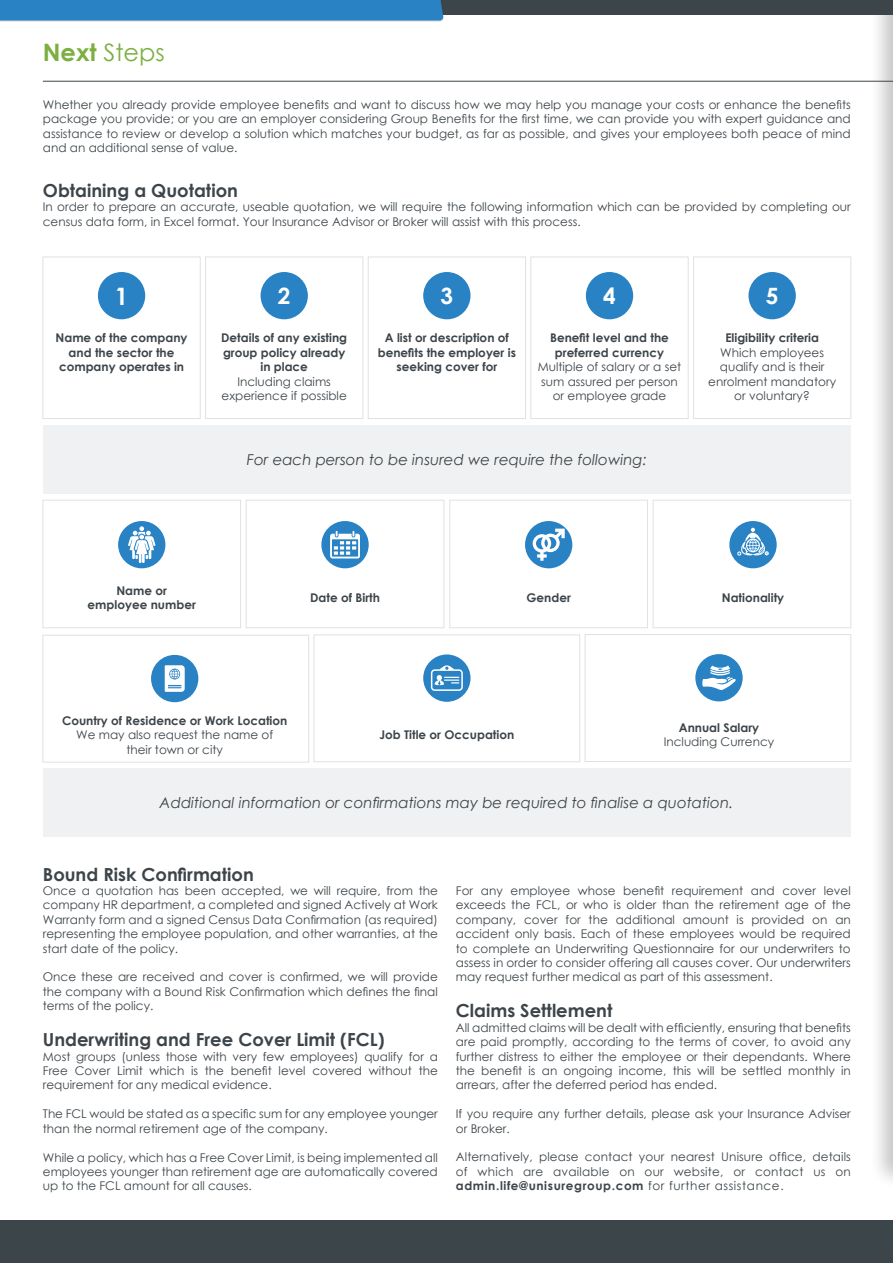
<style>
.page{position:relative;width:893px;height:1263px;background:#fff}
.page>*{position:absolute;margin:0;border:0;box-sizing:border-box;transform-origin:0 0}
.t1{font:24px "Century Gothic";color:#7bb041}
.t2{font:700 24px "Century Gothic";color:#fff}
.t3{font:700 22.5px "Century Gothic";color:#fff}
.t4{font:700 18px "Century Gothic";color:#3d454a}
.t5{font:italic 15px "Century Gothic";color:#3d454a}
.t6{font:12px/14.4px "Century Gothic";color:#3d454a;text-align:justify}
.t7{font:700 12px/14.4px "Century Gothic";color:#3d454a;text-align:center}
.s1{font-weight:700}
</style>
<div class="page">
<div style="left:869px;top:0;width:24px;height:1190px;background:#231f20;opacity:.25"></div>
<svg style="left:892px;top:14px;width:1px;height:1150px"></svg>
<div style="left:0;top:1220px;width:893px;height:43px;background:#3c4549"></div>
<hr style="left:43px;top:81px;width:850px;height:1px;background:#3d454a">
<div style="left:205px;top:257px;width:158px;height:162px;background:#fff;border:1px solid #e2e1e2"></div>
<div style="left:368px;top:257px;width:158px;height:162px;background:#fff;border:1px solid #e2e1e2"></div>
<div style="left:530px;top:257px;width:159px;height:162px;background:#fff;border:1px solid #e2e1e2"></div>
<div style="left:693px;top:257px;width:158px;height:162px;background:#fff;border:1px solid #e2e1e2"></div>
<div style="left:43px;top:257px;width:158px;height:162px;background:#fff;border:1px solid #e2e1e2"></div>
<div style="left:261px;top:272px;width:47px;height:47px;background:#2882c4;border-radius:50%"></div>
<div style="left:423px;top:272px;width:47px;height:47px;background:#2882c4;border-radius:50%"></div>
<div style="left:586px;top:272px;width:47px;height:47px;background:#2882c4;border-radius:50%"></div>
<div style="left:748px;top:272px;width:48px;height:47px;background:#2882c4;border-radius:50%"></div>
<div style="left:98px;top:272px;width:47px;height:47px;background:#2882c4;border-radius:50%"></div>
<div style="left:43px;top:425px;width:808px;height:68px;background:#f0f1f2"></div>
<div style="left:43px;top:769px;width:808px;height:68px;background:#f0f1f2"></div>
<div style="left:43px;top:635px;width:266px;height:127px;background:#fff;border:1px solid #e2e1e2"></div>
<div style="left:314px;top:634px;width:266px;height:128px;background:#fff;border:1px solid #e2e1e2"></div>
<div style="left:585px;top:634px;width:266px;height:128px;background:#fff;border:1px solid #e2e1e2"></div>
<div style="left:151px;top:655px;width:47px;height:47px;background:#2882c4;border-radius:50%"></div>
<svg style="left:165px;top:665px;width:20px;height:27px"></svg>
<div style="left:695px;top:654px;width:48px;height:47px;background:#2882c4;border-radius:50%"></div>
<svg style="left:702px;top:665px;width:34px;height:25px"></svg>
<div style="left:423px;top:654px;width:47px;height:48px;background:#2882c4;border-radius:50%"></div>
<svg style="left:431px;top:665px;width:32px;height:26px"></svg>
<div style="left:246px;top:500px;width:198px;height:128px;background:#fff;border:1px solid #e2e1e2"></div>
<div style="left:449px;top:500px;width:199px;height:128px;background:#fff;border:1px solid #e2e1e2"></div>
<div style="left:653px;top:500px;width:198px;height:128px;background:#fff;border:1px solid #e2e1e2"></div>
<div style="left:43px;top:500px;width:198px;height:128px;background:#fff;border:1px solid #e2e1e2"></div>
<div style="left:321px;top:521px;width:48px;height:47px;background:#2882c4;border-radius:50%"></div>
<svg style="left:330px;top:531px;width:30px;height:27px"></svg>
<div style="left:729px;top:521px;width:48px;height:47px;background:#2882c4;border-radius:50%"></div>
<svg style="left:737px;top:528px;width:32px;height:28px"></svg>
<div style="left:118px;top:521px;width:47px;height:47px;background:#2882c4;border-radius:50%"></div>
<svg style="left:128px;top:526px;width:28px;height:37px"></svg>
<div style="left:525px;top:521px;width:47px;height:47px;background:#2882c4;border-radius:50%"></div>
<svg style="left:533px;top:529px;width:32px;height:32px"></svg>
<div style="left:6px;top:0;width:887px;height:14px;background:#3c4549"></div>
<div style="left:0;top:0;width:444px;height:22px;background:#7ca8c8"></div>
<div style="left:0;top:0;width:444px;height:20px;background:#2882c4"></div>
<h1 class="t1" style="left:43px;top:35px;width:123px"><span class="s1">Next</span> Steps</h1>
<p class="t6" style="left:43px;top:97px;width:809px">Whether you already provide employee benefits and want to discuss how we may help you manage your costs or enhance the benefits package you provide; or you are an employer considering Group Benefits for the first time, we can provide you with expert guidance and assistance to review or develop a solution which matches your budget, as far as possible, and gives your employees both peace of mind and an additional sense of value.</p>
<h3 class="t4" style="left:43px;top:177px;width:197px">Obtaining a Quotation</h3>
<p class="t6" style="left:43px;top:200px;width:809px">In order to prepare an accurate, useable quotation, we will require the following information which can be provided by completing our census data form, in Excel format. Your Insurance Advisor or Broker will assist with this process.</p>
<h1 class="t2" style="left:115px;top:278px;width:15px">1</h1>
<h2 class="t3" style="left:278px;top:279px;width:14px">2</h2>
<h2 class="t3" style="left:441px;top:279px;width:14px">3</h2>
<h2 class="t3" style="left:603px;top:279px;width:14px">4</h2>
<h2 class="t3" style="left:766px;top:279px;width:14px">5</h2>
<p class="t7" style="left:56px;top:330px;width:133px">Name of the company and the sector the company operates in</p>
<p class="t7" style="left:221px;top:330px;width:127px">Details of any existing group policy already in place</p>
<p class="t6" style="left:222px;top:374px;width:127px;text-align:center">Including claims experience if possible</p>
<p class="t7" style="left:378px;top:330px;width:140px">A list or description of benefits the employer is seeking cover for</p>
<p class="t7" style="left:550px;top:330px;width:120px">Benefit level and the preferred currency</p>
<p class="t6" style="left:538px;top:360px;width:145px;text-align:center">Multiple of salary or a set sum assured per person or employee grade</p>
<p class="t5" style="left:247px;top:449px;width:401px">For each person to be insured we require the following:</p>
<p class="t7" style="left:725px;top:330px;width:95px">Eligibility criteria</p>
<p class="t6" style="left:708px;top:345px;width:129px;text-align:center">Which employees qualify and is their enrolment mandatory or voluntary?</p>
<p class="t7" style="left:88px;top:583px;width:110px">Name or employee number</p>
<p class="t7" style="left:310px;top:590px;width:71px">Date of Birth</p>
<p class="t7" style="left:526px;top:590px;width:46px">Gender</p>
<p class="t7" style="left:722px;top:590px;width:64px">Nationality</p>
<p class="t7" style="left:62px;top:713px;width:227px">Country of Residence or Work Location</p>
<p class="t6" style="left:76px;top:728px;width:199px;text-align:center">We may also request the name of their town or city</p>
<p class="t7" style="left:379px;top:727px;width:136px">Job Title or Occupation</p>
<p class="t7" style="left:679px;top:720px;width:82px">Annual Salary</p>
<p class="t6" style="left:664px;top:734px;width:112px">Including Currency</p>
<p class="t5" style="left:160px;top:792px;width:575px">Additional information or confirmations may be required to finalise a quotation.</p>
<h3 class="t4" style="left:43px;top:860px;width:212px">Bound Risk Confirmation</h3>
<p class="t6" style="left:43px;top:883px;width:396px">Once a quotation has been accepted, we will require, from the company HR department, a completed and signed Actively at Work Warranty form and a signed Census Data Confirmation (as required) representing the employee population, and other warranties, at the start date of the policy.</p>
<p class="t6" style="left:43px;top:970px;width:396px">Once these are received and cover is confirmed, we will provide the company with a Bound Risk Confirmation which defines the final terms of the policy.</p>
<h3 class="t4" style="left:43px;top:1026px;width:343px">Underwriting and Free Cover Limit (FCL)</h3>
<p class="t6" style="left:43px;top:1049px;width:396px">Most groups (unless those with very few employees) qualify for a Free Cover Limit which is the benefit level covered without the requirement for any medical evidence.</p>
<p class="t6" style="left:43px;top:1106px;width:396px">The FCL would be stated as a specific sum for any employee younger than the normal retirement age of the company.</p>
<p class="t6" style="left:43px;top:1150px;width:396px">While a policy, which has a Free Cover Limit, is being implemented all employees younger than retirement age are automatically covered up to the FCL amount for all causes.</p>
<p class="t6" style="left:456px;top:883px;width:396px">For any employee whose benefit requirement and cover level exceeds the FCL, or who is older than the retirement age of the company, cover for the additional amount is provided on an accident only basis. Each of these employees would be required to complete an Underwriting Questionnaire for our underwriters to assess in order to consider offering all causes cover. Our underwriters may request further medical as part of this assessment.</p>
<h3 class="t4" style="left:456px;top:997px;width:158px">Claims Settlement</h3>
<p class="t6" style="left:456px;top:1020px;width:396px">All admitted claims will be dealt with efficiently, ensuring that benefits are paid promptly, according to the terms of cover, to avoid any further distress to either the employee or their dependants. Where the benefit is an ongoing income, this will be settled monthly in arrears, after the deferred period has ended.</p>
<p class="t6" style="left:456px;top:1106px;width:396px">If you require any further details, please ask your Insurance Adviser or Broker.</p>
<p class="t6" style="left:456px;top:1150px;width:396px">Alternatively, please contact your nearest Unisure office, details of which are available on our website, or contact us on <span class="s1">admin.life@unisuregroup.com</span> for further assistance.</p>
</div>
